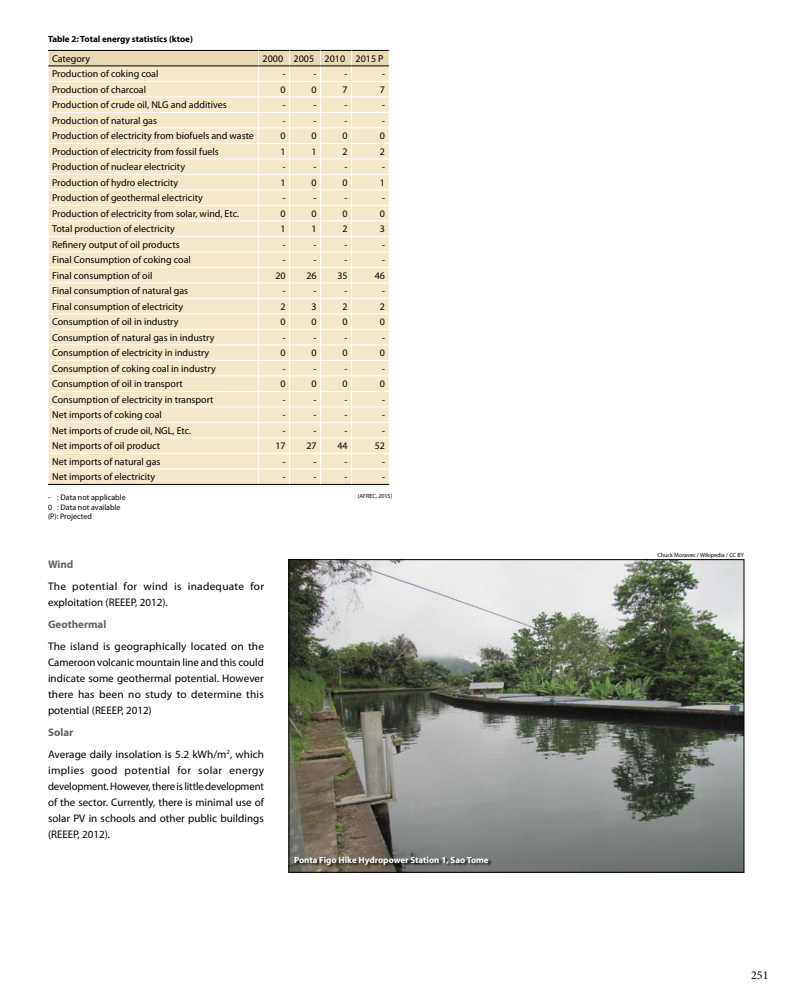
<style>
.page{position:relative;width:792px;height:1008px;background:#fff}
.page>*{position:absolute;margin:0;border:0;box-sizing:border-box;transform-origin:0 0}
.t1{font:12px "Minion Pro";color:#000}
.t2{font:11px/16px "Myriad Pro";color:#000;text-align:justify}
.t3{font:11px/16px "Myriad Pro";letter-spacing:.02em;color:#000}
.t4{font:700 11px "Myriad Pro";color:#636466}
.t5{font:10px "Myriad Pro";color:#000}
.t6{font:700 9px "Myriad Pro";color:#fff}
.t7{font:700 9px "Myriad Pro";color:#000}
.t8{font:8px/9.6px "Myriad Pro";color:#000}
.t9{font:6px "Myriad Pro";color:#000}
.s1{font-weight:700;color:#636466}
</style>
<div class="page">
<svg style="left:48px;top:50px;width:342px;height:434px"></svg>
<hr style="left:48px;top:484px;width:211px;height:1px;background:#000">
<hr style="left:259px;top:484px;width:31px;height:1px;background:#000">
<hr style="left:290px;top:484px;width:31px;height:1px;background:#000">
<hr style="left:321px;top:484px;width:31px;height:1px;background:#000">
<hr style="left:352px;top:484px;width:37px;height:1px;background:#000">
<img style="left:291px;top:562px;width:451px;height:308px">
<div style="left:295px;top:856px;width:197px;height:13px;background:#000;opacity:.75"></div>
<p class="t7" style="left:48px;top:33px;width:146px">Table 2: Total energy statistics (ktoe)</p>
<p class="t5" style="left:52px;top:52px;width:40px">Category</p>
<p class="t5" style="left:263px;top:52px;width:122px">2000 2005 2010 2015 P</p>
<p class="t5" style="left:52px;top:68px;width:108px">Production of coking coal</p>
<p class="t5" style="left:283px;top:68px;width:5px">-</p>
<p class="t5" style="left:314px;top:68px;width:5px">-</p>
<p class="t5" style="left:345px;top:68px;width:5px">-</p>
<p class="t5" style="left:382px;top:68px;width:5px">-</p>
<p class="t5" style="left:52px;top:83px;width:96px">Production of charcoal</p>
<p class="t5" style="left:280px;top:83px;width:7px">0</p>
<p class="t5" style="left:311px;top:83px;width:7px">0</p>
<p class="t5" style="left:342px;top:83px;width:7px">7</p>
<p class="t5" style="left:380px;top:83px;width:7px">7</p>
<p class="t5" style="left:52px;top:99px;width:176px">Production of crude oil, NLG and additives</p>
<p class="t5" style="left:283px;top:99px;width:5px">-</p>
<p class="t5" style="left:314px;top:99px;width:5px">-</p>
<p class="t5" style="left:345px;top:99px;width:5px">-</p>
<p class="t5" style="left:382px;top:99px;width:5px">-</p>
<p class="t5" style="left:52px;top:114px;width:106px">Production of natural gas</p>
<p class="t5" style="left:283px;top:114px;width:5px">-</p>
<p class="t5" style="left:314px;top:114px;width:5px">-</p>
<p class="t5" style="left:345px;top:114px;width:5px">-</p>
<p class="t5" style="left:382px;top:114px;width:5px">-</p>
<p class="t5" style="left:52px;top:130px;width:203px">Production of electricity from biofuels and waste</p>
<p class="t5" style="left:280px;top:130px;width:7px">0</p>
<p class="t5" style="left:311px;top:130px;width:7px">0</p>
<p class="t5" style="left:342px;top:130px;width:7px">0</p>
<p class="t5" style="left:380px;top:130px;width:7px">0</p>
<p class="t5" style="left:52px;top:145px;width:168px">Production of electricity from fossil fuels</p>
<p class="t5" style="left:280px;top:145px;width:7px">1</p>
<p class="t5" style="left:311px;top:145px;width:7px">1</p>
<p class="t5" style="left:342px;top:145px;width:7px">2</p>
<p class="t5" style="left:380px;top:145px;width:7px">2</p>
<p class="t5" style="left:52px;top:161px;width:134px">Production of nuclear electricity</p>
<p class="t5" style="left:283px;top:161px;width:5px">-</p>
<p class="t5" style="left:314px;top:161px;width:5px">-</p>
<p class="t5" style="left:345px;top:161px;width:5px">-</p>
<p class="t5" style="left:382px;top:161px;width:5px">-</p>
<p class="t5" style="left:52px;top:176px;width:128px">Production of hydro electricity</p>
<p class="t5" style="left:280px;top:176px;width:7px">1</p>
<p class="t5" style="left:311px;top:176px;width:7px">0</p>
<p class="t5" style="left:342px;top:176px;width:7px">0</p>
<p class="t5" style="left:380px;top:176px;width:7px">1</p>
<p class="t5" style="left:52px;top:192px;width:152px">Production of geothermal electricity</p>
<p class="t5" style="left:283px;top:192px;width:5px">-</p>
<p class="t5" style="left:314px;top:192px;width:5px">-</p>
<p class="t5" style="left:345px;top:192px;width:5px">-</p>
<p class="t5" style="left:382px;top:192px;width:5px">-</p>
<p class="t5" style="left:52px;top:207px;width:189px">Production of electricity from solar, wind, Etc.</p>
<p class="t5" style="left:280px;top:207px;width:7px">0</p>
<p class="t5" style="left:311px;top:207px;width:7px">0</p>
<p class="t5" style="left:342px;top:207px;width:7px">0</p>
<p class="t5" style="left:380px;top:207px;width:7px">0</p>
<p class="t5" style="left:52px;top:223px;width:124px">Total production of electricity</p>
<p class="t5" style="left:280px;top:223px;width:7px">1</p>
<p class="t5" style="left:311px;top:223px;width:7px">1</p>
<p class="t5" style="left:342px;top:223px;width:7px">2</p>
<p class="t5" style="left:380px;top:223px;width:7px">3</p>
<p class="t5" style="left:52px;top:238px;width:129px">Refinery output of oil products</p>
<p class="t5" style="left:283px;top:238px;width:5px">-</p>
<p class="t5" style="left:314px;top:238px;width:5px">-</p>
<p class="t5" style="left:345px;top:238px;width:5px">-</p>
<p class="t5" style="left:382px;top:238px;width:5px">-</p>
<p class="t5" style="left:52px;top:254px;width:140px">Final Consumption of coking coal</p>
<p class="t5" style="left:283px;top:254px;width:5px">-</p>
<p class="t5" style="left:314px;top:254px;width:5px">-</p>
<p class="t5" style="left:345px;top:254px;width:5px">-</p>
<p class="t5" style="left:382px;top:254px;width:5px">-</p>
<p class="t5" style="left:52px;top:269px;width:102px">Final consumption of oil</p>
<p class="t5" style="left:275px;top:269px;width:12px">20</p>
<p class="t5" style="left:306px;top:269px;width:12px">26</p>
<p class="t5" style="left:337px;top:269px;width:12px">35</p>
<p class="t5" style="left:375px;top:269px;width:12px">46</p>
<p class="t5" style="left:52px;top:285px;width:138px">Final consumption of natural gas</p>
<p class="t5" style="left:283px;top:285px;width:5px">-</p>
<p class="t5" style="left:314px;top:285px;width:5px">-</p>
<p class="t5" style="left:345px;top:285px;width:5px">-</p>
<p class="t5" style="left:382px;top:285px;width:5px">-</p>
<p class="t5" style="left:52px;top:300px;width:132px">Final consumption of electricity</p>
<p class="t5" style="left:280px;top:300px;width:7px">2</p>
<p class="t5" style="left:311px;top:300px;width:7px">3</p>
<p class="t5" style="left:342px;top:300px;width:7px">2</p>
<p class="t5" style="left:380px;top:300px;width:7px">2</p>
<p class="t5" style="left:52px;top:316px;width:128px">Consumption of oil in industry</p>
<p class="t5" style="left:280px;top:316px;width:7px">0</p>
<p class="t5" style="left:311px;top:316px;width:7px">0</p>
<p class="t5" style="left:342px;top:316px;width:7px">0</p>
<p class="t5" style="left:380px;top:316px;width:7px">0</p>
<p class="t5" style="left:52px;top:331px;width:164px">Consumption of natural gas in industry</p>
<p class="t5" style="left:283px;top:331px;width:5px">-</p>
<p class="t5" style="left:314px;top:331px;width:5px">-</p>
<p class="t5" style="left:345px;top:331px;width:5px">-</p>
<p class="t5" style="left:382px;top:331px;width:5px">-</p>
<p class="t5" style="left:52px;top:347px;width:159px">Consumption of electricity in industry</p>
<p class="t5" style="left:280px;top:347px;width:7px">0</p>
<p class="t5" style="left:311px;top:347px;width:7px">0</p>
<p class="t5" style="left:342px;top:347px;width:7px">0</p>
<p class="t5" style="left:380px;top:347px;width:7px">0</p>
<p class="t5" style="left:52px;top:362px;width:165px">Consumption of coking coal in industry</p>
<p class="t5" style="left:283px;top:362px;width:5px">-</p>
<p class="t5" style="left:314px;top:362px;width:5px">-</p>
<p class="t5" style="left:345px;top:362px;width:5px">-</p>
<p class="t5" style="left:382px;top:362px;width:5px">-</p>
<p class="t5" style="left:52px;top:378px;width:132px">Consumption of oil in transport</p>
<p class="t5" style="left:280px;top:378px;width:7px">0</p>
<p class="t5" style="left:311px;top:378px;width:7px">0</p>
<p class="t5" style="left:342px;top:378px;width:7px">0</p>
<p class="t5" style="left:380px;top:378px;width:7px">0</p>
<p class="t5" style="left:52px;top:393px;width:163px">Consumption of electricity in transport</p>
<p class="t5" style="left:283px;top:393px;width:5px">-</p>
<p class="t5" style="left:314px;top:393px;width:5px">-</p>
<p class="t5" style="left:345px;top:393px;width:5px">-</p>
<p class="t5" style="left:382px;top:393px;width:5px">-</p>
<p class="t5" style="left:52px;top:409px;width:111px">Net imports of coking coal</p>
<p class="t5" style="left:283px;top:409px;width:5px">-</p>
<p class="t5" style="left:314px;top:409px;width:5px">-</p>
<p class="t5" style="left:345px;top:409px;width:5px">-</p>
<p class="t5" style="left:382px;top:409px;width:5px">-</p>
<p class="t5" style="left:52px;top:424px;width:141px">Net imports of crude oil, NGL, Etc.</p>
<p class="t5" style="left:283px;top:424px;width:5px">-</p>
<p class="t5" style="left:314px;top:424px;width:5px">-</p>
<p class="t5" style="left:345px;top:424px;width:5px">-</p>
<p class="t5" style="left:382px;top:424px;width:5px">-</p>
<p class="t5" style="left:52px;top:440px;width:110px">Net imports of oil product</p>
<p class="t5" style="left:275px;top:440px;width:12px">17</p>
<p class="t5" style="left:306px;top:440px;width:12px">27</p>
<p class="t5" style="left:337px;top:440px;width:12px">44</p>
<p class="t5" style="left:375px;top:440px;width:12px">52</p>
<p class="t5" style="left:52px;top:455px;width:110px">Net imports of natural gas</p>
<p class="t5" style="left:283px;top:455px;width:5px">-</p>
<p class="t5" style="left:314px;top:455px;width:5px">-</p>
<p class="t5" style="left:345px;top:455px;width:5px">-</p>
<p class="t5" style="left:382px;top:455px;width:5px">-</p>
<p class="t5" style="left:52px;top:471px;width:105px">Net imports of electricity</p>
<p class="t5" style="left:283px;top:471px;width:5px">-</p>
<p class="t5" style="left:314px;top:471px;width:5px">-</p>
<p class="t5" style="left:345px;top:471px;width:5px">-</p>
<p class="t5" style="left:382px;top:471px;width:5px">-</p>
<p class="t8" style="left:48px;top:493px;width:79px">- : Data not applicable<br>0 : Data not available (P): Projected</p>
<p class="t9" style="left:358px;top:492px;width:36px">(AFREC, 2015)</p>
<p class="t4" style="left:48px;top:557px;width:27px">Wind</p>
<p class="t3" style="left:48px;top:578px;width:218px">The potential for wind is inadequate for exploitation (REEEP, 2012).</p>
<p class="t4" style="left:48px;top:617px;width:60px">Geothermal</p>
<p class="t2" style="left:48px;top:638px;width:218px">The island is geographically located on the Cameroon volcanic mountain line and this could indicate some geothermal potential. However there has been no study to determine this potential (REEEP, 2012)</p>
<p class="t2" style="left:48px;top:721px;width:217px;line-height:22px"><span class="s1">Solar<br></span>Average daily insolation is 5.2 kWh/m<sup>2</sup>, which</p>
<p class="t2" style="left:48px;top:762px;width:218px">implies good potential for solar energy development. However, there is little development of the sector. Currently, there is minimal use of solar PV in schools and other public buildings (REEEP, 2012).</p>
<p class="t6" style="left:294px;top:854px;width:196px">Ponta Figo Hike Hydropower Station 1, Sao Tome</p>
<p class="t9" style="left:657px;top:551px;width:88px">Chuck Moravec / Wikipedia / CC BY</p>
<p class="t1" style="left:751px;top:967px;width:19px">251</p>
</div>
